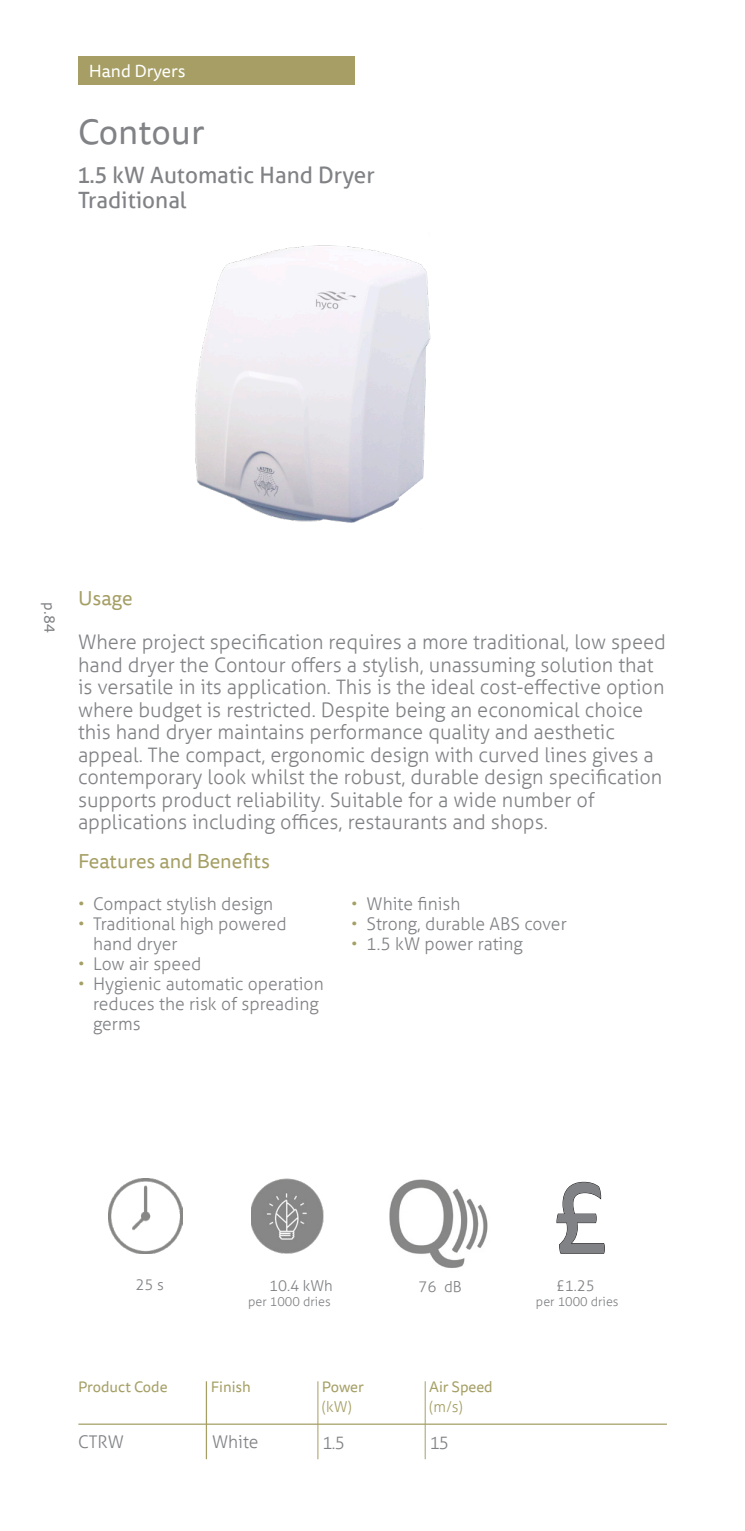
<style>
.page{position:relative;width:745px;height:1531px;background:#fff}
.page>*{position:absolute;margin:0;border:0;box-sizing:border-box;transform-origin:0 0}
.t1{font:128.75px "Tisa Sans Pro";color:#808285;scale:.85 1}
.t2{font:35px "Tisa Sans Pro";letter-spacing:-.005em;color:#808285}
.t3{font:22.5px "Aller";color:#808285}
.t4{font:300 20px/22.5px "Aller";color:#808285}
.t5{font:20px "Tisa Sans Pro";color:#a59f65}
.t6{font:300 17.5px/20px "Aller";color:#808285}
.t7{font:17.5px "Tisa Sans Pro";color:#fff}
.t8{font:15px/20px "Tisa Sans Pro";color:#a59f65}
.t9{font:300 15px "Aller";color:#808285}
.t10{font:15px "Tisa Sans Pro";color:#808285}
.t11{font:300 15px "Aller";color:#a59f65}
.t12{font:300 12.5px "Aller";color:#808285}
.s1{color:#a59f65}
.s2{font-family:"Aller";font-weight:300}
</style>
<div class="page">
<hr style="left:78px;top:1423px;width:588px;height:2px;background:#a59f65">
<hr style="left:206px;top:1381px;width:1px;height:78px;background:#a59f65">
<hr style="left:317px;top:1381px;width:1px;height:78px;background:#a59f65">
<hr style="left:424px;top:1381px;width:1px;height:78px;background:#a59f65">
<div style="left:78px;top:57px;width:276px;height:28px;background:#a69e64"></div>
<img style="left:195px;top:245px;width:236px;height:278px">
<img style="left:389px;top:1179px;width:99px;height:89px">
<svg style="left:556px;top:1181px;width:49px;height:73px"></svg>
<img style="left:108px;top:1178px;width:75px;height:75px">
<img style="left:251px;top:1178px;width:73px;height:76px">
<p class="t7" style="left:89px;top:59px;width:98px">Hand Dryers</p>
<p class="t2" style="left:78px;top:109px;width:128px">Contour</p>
<p class="t3" style="left:78px;top:161px;width:298px">1.5 kW Automatic Hand Dryer</p>
<p class="t3" style="left:78px;top:186px;width:110px">Traditional</p>
<p class="t10" style="left:60px;top:602px;width:31px;rotate:90deg">p. 84</p>
<p class="t5" style="left:78px;top:584px;width:56px">Usage</p>
<p class="t4" style="left:78px;top:631px;width:589px">Where project specification requires a more traditional, low speed hand dryer the Contour offers a stylish, unassuming solution that is versatile in its application. This is the ideal cost-effective option where budget is restricted. Despite being an economical choice this hand dryer maintains performance quality and aesthetic appeal. The compact, ergonomic design with curved lines gives a contemporary look whilst the robust, durable design specification supports product reliability. Suitable for a wide number of applications including offices, restaurants and shops.</p>
<p class="t5" style="left:78px;top:848px;width:193px">Features and Benefits</p>
<p class="t6" style="left:78px;top:894px;width:196px"><span class="s1">•</span> Compact stylish design</p>
<p class="t6" style="left:93px;top:914px;width:195px;text-indent:-15px"><span class="s1">•</span> Traditional high powered hand dryer</p>
<p class="t6" style="left:78px;top:954px;width:125px"><span class="s1">•</span> Low air speed</p>
<p class="t6" style="left:93px;top:974px;width:232px;text-indent:-15px"><span class="s1">•</span> Hygienic automatic operation reduces the risk of spreading germs</p>
<p class="t6" style="left:351px;top:894px;width:111px"><span class="s1">•</span> White finish</p>
<p class="t6" style="left:351px;top:914px;width:217px"><span class="s1">•</span> Strong, durable ABS cover</p>
<p class="t6" style="left:351px;top:934px;width:173px"><span class="s1">•</span> 1.5 kW power rating</p>
<p class="t9" style="left:135px;top:1275px;width:30px">25 s</p>
<p class="t9" style="left:418px;top:1277px;width:45px">76 dB</p>
<p class="t9" style="left:269px;top:1277px;width:65px">10.4 kWh</p>
<p class="t12" style="left:248px;top:1294px;width:84px">per 1000 dries</p>
<p class="t8" style="left:78px;top:1377px;width:91px">Product Code</p>
<p class="t8" style="left:211px;top:1377px;width:42px">Finish</p>
<p class="t8" style="left:429px;top:1377px;width:65px">Air Speed <span class="s2">(m/s)</span></p>
<p class="t6" style="left:78px;top:1432px;width:47px">CTRW</p>
<p class="t6" style="left:212px;top:1432px;width:48px">White</p>
<p class="t6" style="left:323px;top:1432px;width:23px">1.5</p>
<p class="t6" style="left:430px;top:1432px;width:19px">15</p>
<p class="t8" style="left:322px;top:1377px;width:43px">Power</p>
<p class="t11" style="left:322px;top:1398px;width:32px">(kW)</p>
<p class="t1" style="left:552px;top:1122px;width:65px">£</p>
<p class="t9" style="left:555px;top:1276px;width:41px">£1.25</p>
<p class="t12" style="left:535px;top:1294px;width:84px">per 1000 dries</p>
</div>
